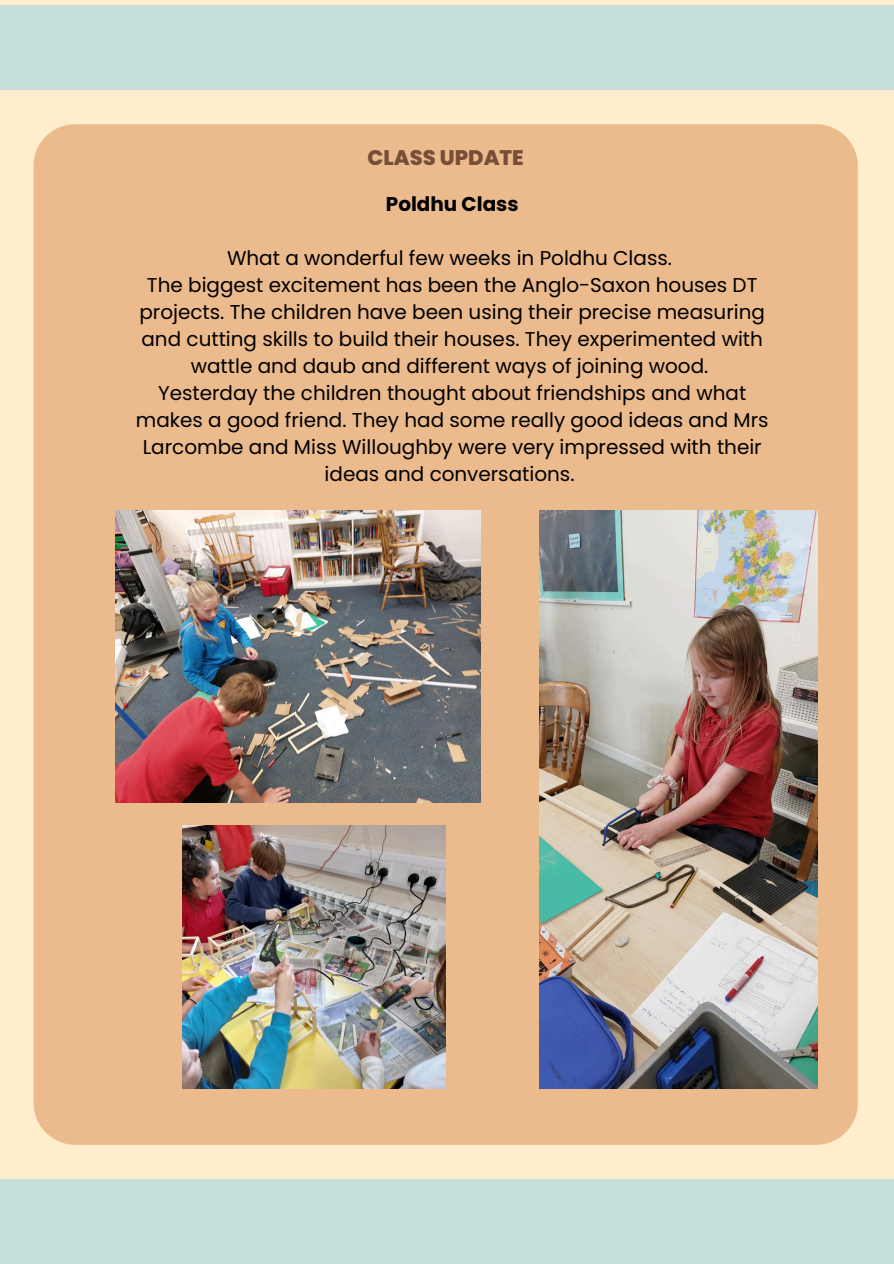
<style>
.page{position:relative;width:894px;height:1264px;background:#fff}
.page>*{position:absolute;margin:0;border:0;box-sizing:border-box;transform-origin:0 0}
.t1{font:800 21px "Poppins";color:#774f38}
.t2{font:19.95px/27px "Poppins";color:#000;text-align:center}
.t3{font:700 19.95px "Poppins";color:#000}
</style>
<div class="page">
<div style="left:0;top:0;width:893px;height:1263px;background:#ffedcb"></div>
<div style="left:34px;top:124px;width:823px;height:1020px;background:#ebba8d"></div>
<div style="left:0;top:1178px;width:893px;height:85px;background:#c5e0dc"></div>
<div style="left:0;top:5px;width:893px;height:84px;background:#c5e0dc"></div>
<img style="left:115px;top:510px;width:366px;height:292px">
<img style="left:539px;top:510px;width:278px;height:578px">
<img style="left:182px;top:825px;width:263px;height:263px">
<p class="t1" style="left:367px;top:142px;width:158px">CLASS UPDATE</p>
<p class="t3" style="left:386px;top:190px;width:134px">Poldhu Class</p>
<p class="t2" style="left:227px;top:244px;width:446px">What a wonderful few weeks in Poldhu Class.</p>
<p class="t2" style="left:139px;top:271px;width:626px">The biggest excitement has been the Anglo-Saxon houses DT projects. The children have been using their precise measuring and cutting skills to build their houses. They experimented with wattle and daub and different ways of joining wood.</p>
<p class="t2" style="left:136px;top:379px;width:634px">Yesterday the children thought about friendships and what makes a good friend. They had some really good ideas and Mrs Larcombe and Miss Willoughby were very impressed with their ideas and conversations.</p>
</div>
